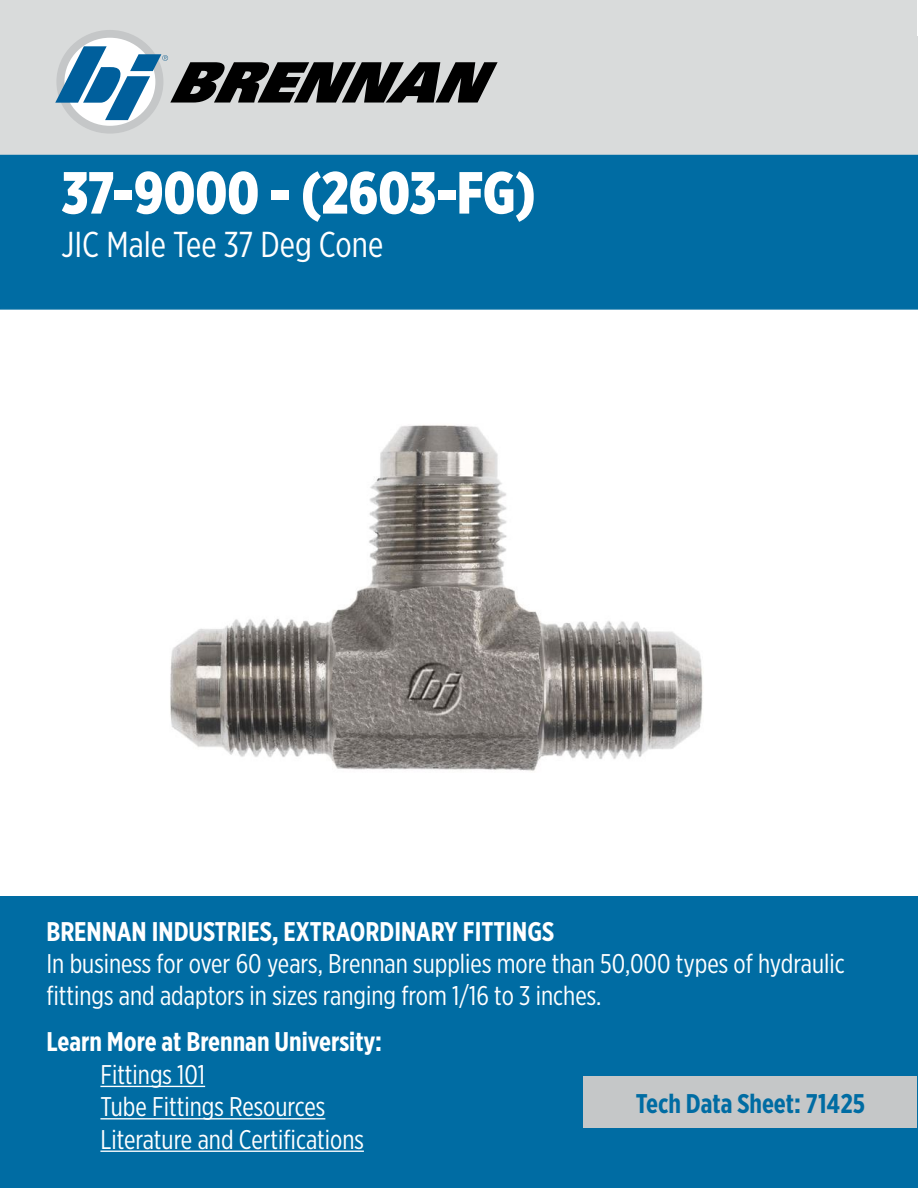
<style>
.page{position:relative;width:918px;height:1188px;background:#fff}
.page>*{position:absolute;margin:0;border:0;box-sizing:border-box;transform-origin:0 0}
.t1{font:900 59.25px "Gotham X Narrow";color:#fff}
.t2{font:36px "Gotham X Narrow";color:#fff}
.t3{font:27px/32.4px "Gotham X Narrow";color:#fff}
.t4{font:700 27px "Gotham X Narrow";color:#fff}
.t5{font:700 27px "Gotham X Narrow";color:#006ca3}
</style>
<div class="page">
<div style="left:0;top:0;width:918px;height:188px;background:#d9dbdb"></div>
<div style="left:0;top:155px;width:918px;height:155px;background:#006ca3;border:2px solid #006ca3"></div>
<div style="left:0;top:896px;width:918px;height:292px;background:#006ca3"></div>
<div style="left:56px;top:30px;width:107px;height:104px;background:#c5c7c8;border-radius:50%"></div>
<div style="left:64px;top:38px;width:91px;height:88px;background:#fff;border-radius:50%"></div>
<svg style="left:55px;top:46px;width:443px;height:74px"></svg>
<hr style="left:100px;top:1086px;width:105px;height:1px;background:#fff">
<hr style="left:100px;top:1118px;width:225px;height:1px;background:#fff">
<hr style="left:100px;top:1151px;width:264px;height:1px;background:#fff">
<hr style="left:917px;top:0;width:1px;height:36px;background:#fff">
<img style="left:170px;top:425px;width:533px;height:346px">
<div style="left:583px;top:1076px;width:334px;height:52px;background:#c5c7c8"></div>
<h1 class="t1" style="left:62px;top:156px;width:476px">37-9000 - (2603-FG)</h1>
<h2 class="t2" style="left:62px;top:223px;width:323px">JIC Male Tee 37 Deg Cone</h2>
<p class="t4" style="left:46px;top:915px;width:509px">BRENNAN INDUSTRIES, EXTRAORDINARY FITTINGS</p>
<p class="t3" style="left:46px;top:947px;width:800px">In business for over 60 years, Brennan supplies more than 50,000 types of hydraulic fittings and adaptors in sizes ranging from 1/16 to 3 inches.</p>
<p class="t4" style="left:46px;top:1025px;width:337px">Learn More at Brennan University:</p>
<p class="t3" style="left:100px;top:1058px;width:265px">Fittings 101<br>Tube Fittings Resources<br>Literature and Certifications</p>
<p class="t5" style="left:636px;top:1087px;width:231px">Tech Data Sheet: 71425</p>
</div>
